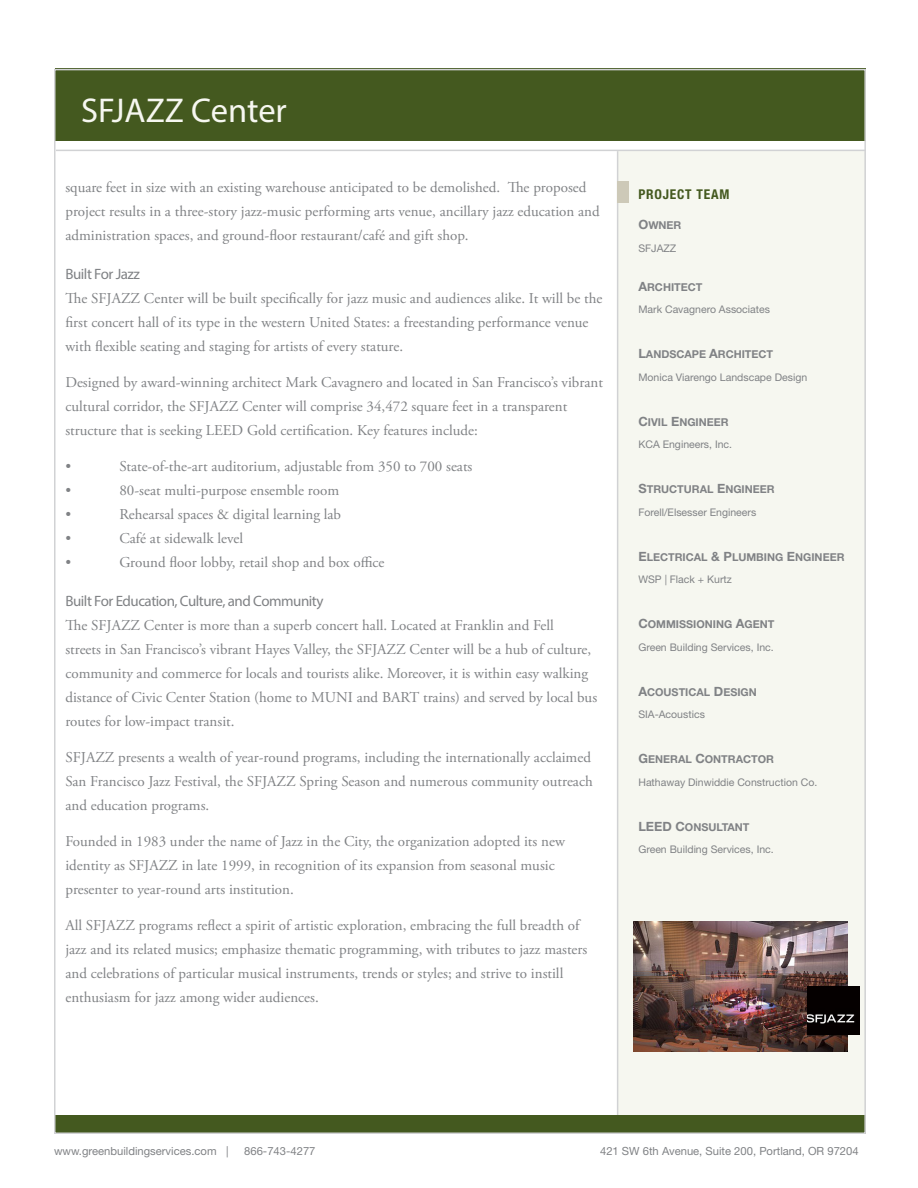
<style>
.page{position:relative;width:918px;height:1188px;background:#fff}
.page>*{position:absolute;margin:0;border:0;box-sizing:border-box;transform-origin:0 0}
.Main_Header{font:34.5px "Myriad Pro";color:#f6f7f0}
.Body{font:15px/24px "Adobe Garamond Pro";color:#808285}
.t1{font:15px "Myriad Pro";letter-spacing:-.03em;color:#808285}
.SIDE_BAR_Side_Bar_He{font:700 condensed 13.5px "Helvetica Neue";letter-spacing:.06em;color:#44591f}
.t2{font:12.75px "Helvetica Neue Bold SC850";color:#808285}
.t3{font:11.25px "Helvetica Neue";color:#808285}
.SIDE_BAR_Side_Bar_Su{font:10.8px "Helvetica Neue Bold SC850";color:#808285}
.t4{font:10.5px "Helvetica Neue";color:#808285}
.s1{font-size:12.75px}
</style>
<div class="page">
<div style="left:55px;top:69px;width:811px;height:72px;background:#44591f"></div>
<div style="left:618px;top:151px;width:248px;height:965px;background:#f6f7f0"></div>
<hr style="left:617px;top:151px;width:1px;height:983px;background:#d1d2d4">
<div style="left:54px;top:1116px;width:810px;height:18px;background:#44591f"></div>
<hr style="left:56px;top:150px;width:810px;height:1px;background:#d1d2d4">
<div style="left:618px;top:181px;width:11px;height:22px;background:#cdc9b8"></div>
<img style="left:634px;top:921px;width:213px;height:131px">
<img style="left:808px;top:987px;width:51px;height:48px">
<p class="Main_Header" style="left:81px;top:89px;width:207px">SFJAZZ Center</p>
<p class="Body" style="left:65px;top:176px;width:536px">square feet in size with an existing warehouse anticipated to be demolished. The proposed project results in a three-story jazz-music performing arts venue, ancillary jazz education and administration spaces, and ground-floor restaurant/café and gift shop.</p>
<p class="t1" style="left:65px;top:264px;width:76px">Built For Jazz</p>
<p class="Body" style="left:65px;top:287px;width:539px">The SFJAZZ Center will be built specifically for jazz music and audiences alike. It will be the first concert hall of its type in the western United States: a freestanding performance venue with flexible seating and staging for artists of every stature.</p>
<p class="Body" style="left:65px;top:371px;width:539px">Designed by award-winning architect Mark Cavagnero and located in San Francisco’s vibrant cultural corridor, the SFJAZZ Center will comprise 34,472 square feet in a transparent structure that is seeking LEED Gold certification. Key features include:</p>
<p class="Body" style="left:65px;top:455px;width:7px">•</p>
<p class="Body" style="left:119px;top:455px;width:355px">State-of-the-art auditorium, adjustable from 350 to 700 seats</p>
<p class="Body" style="left:65px;top:479px;width:7px">•</p>
<p class="Body" style="left:119px;top:479px;width:221px">80-seat multi-purpose ensemble room</p>
<p class="Body" style="left:65px;top:503px;width:7px">•</p>
<p class="Body" style="left:119px;top:503px;width:223px">Rehearsal spaces &amp; digital learning lab</p>
<p class="Body" style="left:65px;top:527px;width:7px">•</p>
<p class="Body" style="left:119px;top:527px;width:125px">Café at sidewalk level</p>
<p class="Body" style="left:65px;top:551px;width:7px">•</p>
<p class="Body" style="left:119px;top:551px;width:267px">Ground floor lobby, retail shop and box office</p>
<p class="t1" style="left:65px;top:591px;width:260px">Built For Education, Culture, and Community</p>
<p class="Body" style="left:65px;top:614px;width:533px">The SFJAZZ Center is more than a superb concert hall. Located at Franklin and Fell<br>streets in San Francisco’s vibrant Hayes Valley, the SFJAZZ Center will be a hub of culture, community and commerce for locals and tourists alike. Moreover, it is within easy walking distance of Civic Center Station (home to MUNI and BART trains) and served by local bus routes for low-impact transit.</p>
<p class="Body" style="left:65px;top:746px;width:529px;text-align:justify">SFJAZZ presents a wealth of year-round programs, including the internationally acclaimed San Francisco Jazz Festival, the SFJAZZ Spring Season and numerous community outreach and education programs.</p>
<p class="Body" style="left:65px;top:830px;width:501px">Founded in 1983 under the name of Jazz in the City, the organization adopted its new identity as SFJAZZ in late 1999, in recognition of its expansion from seasonal music presenter to year-round arts institution.</p>
<p class="Body" style="left:65px;top:914px;width:523px">All SFJAZZ programs reflect a spirit of artistic exploration, embracing the full breadth of jazz and its related musics; emphasize thematic programming, with tributes to jazz masters and celebrations of particular musical instruments, trends or styles; and strive to instill enthusiasm for jazz among wider audiences.</p>
<p class="SIDE_BAR_Side_Bar_He" style="left:638px;top:187px;width:93px">PROJECT TEAM</p>
<p class="SIDE_BAR_Side_Bar_Su" style="left:638px;top:219px;width:45px"><span class="s1">O</span>WNER</p>
<p class="t4" style="left:638px;top:242px;width:39px">SFJAZZ</p>
<p class="SIDE_BAR_Side_Bar_Su" style="left:638px;top:280px;width:66px"><span class="s1">A</span>RCHITECT</p>
<p class="t4" style="left:638px;top:303px;width:133px">Mark Cavagnero Associates</p>
<p class="SIDE_BAR_Side_Bar_Su" style="left:638px;top:348px;width:136px"><span class="s1">L</span>ANDSCAPE <span class="s1">A</span>RCHITECT</p>
<p class="t4" style="left:638px;top:371px;width:170px">Monica Viarengo Landscape Design</p>
<p class="SIDE_BAR_Side_Bar_Su" style="left:638px;top:415px;width:92px"><span class="s1">C</span>IVIL <span class="s1">E</span>NGINEER</p>
<p class="t4" style="left:638px;top:438px;width:95px">KCA Engineers, Inc.</p>
<p class="SIDE_BAR_Side_Bar_Su" style="left:638px;top:483px;width:138px"><span class="s1">S</span>TRUCTURAL <span class="s1">E</span>NGINEER</p>
<p class="t4" style="left:638px;top:506px;width:119px">Forell/Elsesser Engineers</p>
<p class="SIDE_BAR_Side_Bar_Su" style="left:638px;top:550px;width:208px"><span class="s1">E</span>LECTRICAL <span class="s1">&amp; P</span>LUMBING <span class="s1">E</span>NGINEER</p>
<p class="t4" style="left:638px;top:573px;width:95px">WSP | Flack + Kurtz</p>
<p class="SIDE_BAR_Side_Bar_Su" style="left:638px;top:618px;width:138px"><span class="s1">C</span>OMMISSIONING <span class="s1">A</span>GENT</p>
<p class="t4" style="left:638px;top:641px;width:137px">Green Building Services, Inc.</p>
<p class="SIDE_BAR_Side_Bar_Su" style="left:638px;top:685px;width:120px"><span class="s1">A</span>COUSTICAL <span class="s1">D</span>ESIGN</p>
<p class="t4" style="left:638px;top:708px;width:68px">SIA-Acoustics</p>
<p class="SIDE_BAR_Side_Bar_Su" style="left:638px;top:753px;width:137px"><span class="s1">G</span>ENERAL <span class="s1">C</span>ONTRACTOR</p>
<p class="t4" style="left:638px;top:776px;width:180px">Hathaway Dinwiddie Construction Co.</p>
<p class="t2" style="left:638px;top:819px;width:10px">LEED</p>
<p class="SIDE_BAR_Side_Bar_Su" style="left:676px;top:820px;width:76px"><span class="s1">C</span>ONSULTANT</p>
<p class="t4" style="left:638px;top:843px;width:137px">Green Building Services, Inc.</p>
<p class="t3" style="left:54px;top:1144px;width:176px">www.greenbuildingservices.com |</p>
<p class="t3" style="left:244px;top:1144px;width:73px">866-743-4277</p>
<p class="t3" style="left:600px;top:1144px;width:260px">421 SW 6th Avenue, Suite 200, Portland, OR 97204</p>
</div>
